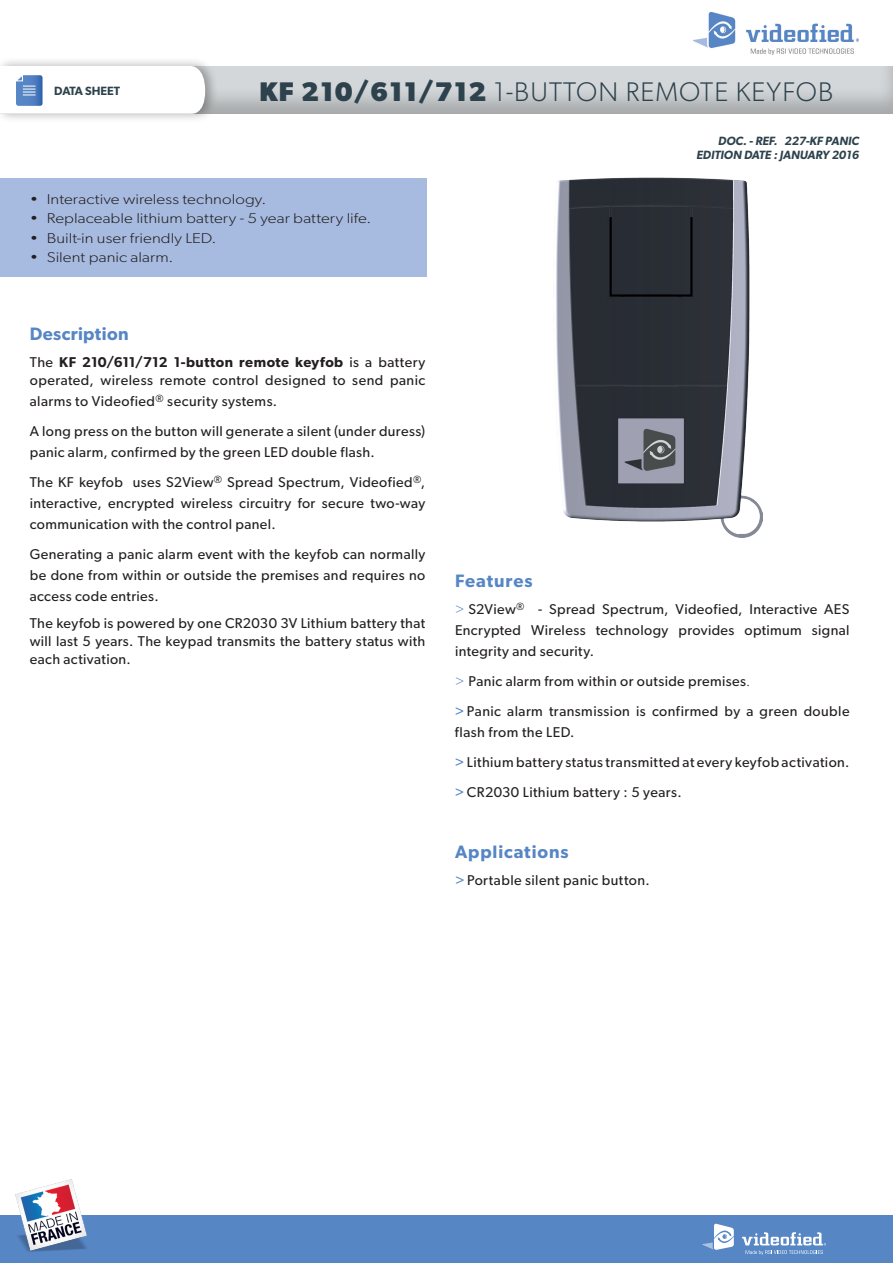
<style>
.page{position:relative;width:893px;height:1263px;background:#fff}
.page>*{position:absolute;margin:0;border:0;box-sizing:border-box;transform-origin:0 0}
.t1{font:300 27px "Gibson";letter-spacing:.04em;color:#2d424d}
.t2{font:600 18px "Gibson";letter-spacing:.045em;color:#5786c5}
.t3{font:600 18px "Gibson";letter-spacing:.02em;color:#5786c5}
.t4{font:14.25px/30px "Gibson";letter-spacing:.03em;color:#231f20}
.t5{font:300 14.25px "Gibson";letter-spacing:.005em;color:#231f20;scale:1.2 1}
.t6{font:italic 600 12px/14.4px "Gibson";color:#2d424d;text-align:right}
.t7{font:600 12px "Gibson";color:#2d424d}
.s1{font-weight:700}
.s2{font-weight:600}
.s3{font-weight:300;color:#5786c5}
.s4{font-weight:300}
.s5{color:#5786c5}
</style>
<div class="page">
<img style="left:556px;top:178px;width:207px;height:360px">
<div style="left:0;top:178px;width:427px;height:99px;background:#a7badf"></div>
<div style="left:0;top:64px;width:893px;height:51px;background:#231f20;opacity:.25"></div>
<div style="left:0;top:57px;width:218px;height:66px;background:#231f20;opacity:.35"></div>
<div style="left:0;top:1215px;width:893px;height:48px;background:#5786c5"></div>
<img style="left:693px;top:13px;width:166px;height:41px">
<svg style="left:0;top:66px;width:205px;height:50px"></svg>
<svg style="left:702px;top:1223px;width:32px;height:27px"></svg>
<svg style="left:742px;top:1232px;width:84px;height:23px"></svg>
<img style="left:15px;top:1179px;width:72px;height:73px">
<p class="t7" style="left:54px;top:83px;width:68px">DATA SHEET</p>
<h1 class="t1" style="left:260px;top:75px;width:575px"><span class="s1">KF 210/611/712</span> 1-BUTTON REMOTE KEYFOB</h1>
<p class="t6" style="left:696px;top:133px;width:164px">DOC. - REF. 227-KF PANIC<br>EDITION DATE : JANUARY 2016</p>
<p class="t5" style="left:30px;top:190px;width:199px">• Interactive wireless technology.</p>
<p class="t5" style="left:30px;top:210px;width:286px">• Replaceable lithium battery - 5 year battery life.</p>
<p class="t5" style="left:30px;top:229px;width:157px">• Built-in user friendly LED.</p>
<p class="t5" style="left:30px;top:249px;width:121px">• Silent panic alarm.</p>
<p class="t3" style="left:30px;top:323px;width:100px">Description</p>
<p class="t4" style="left:30px;top:353px;width:397px;line-height:18px">The <span class="s2">KF 210/611/712 1-button remote keyfob</span> is a battery operated, wireless remote control designed to send panic</p>
<p class="t4" style="left:30px;top:386px;width:397px">alarms to Videofied<sup>®</sup> security systems.<br>A long press on the button will generate a silent (under duress)</p>
<p class="t4" style="left:30px;top:437px;width:397px">panic alarm, confirmed by the green LED double flash.<br>The KF keyfob uses S2View<sup>®</sup> Spread Spectrum, Videofied<sup>®</sup>,</p>
<p class="t4" style="left:30px;top:493px;width:397px;line-height:21px">interactive, encrypted wireless circuitry for secure two-way communication with the control panel.</p>
<p class="t4" style="left:30px;top:544px;width:397px;line-height:21px;text-align:justify">Generating a panic alarm event with the keyfob can normally be done from within or outside the premises and requires no access code entries.</p>
<p class="t4" style="left:30px;top:614px;width:397px;line-height:18px;text-align:justify">The keyfob is powered by one CR2030 3V Lithium battery that will last 5 years. The keypad transmits the battery status with each activation.</p>
<p class="t2" style="left:455px;top:570px;width:79px">Features</p>
<p class="t4" style="left:455px;top:598px;width:396px;line-height:21px;text-align:justify"><span class="s3">&gt;</span> S2View<sup>®</sup> - Spread Spectrum, Videofied, Interactive AES Encrypted Wireless technology provides optimum signal integrity and security.</p>
<p class="t4" style="left:455px;top:666px;width:396px"><span class="s3">&gt;</span> Panic alarm from within or outside premises<span class="s4">.<br></span><span class="s5">&gt;</span> Panic alarm transmission is confirmed by a green double</p>
<p class="t4" style="left:455px;top:717px;width:396px">flash from the LED.<br><span class="s5">&gt;</span> Lithium battery status transmitted at every keyfob activation. <span class="s5">&gt;</span> CR2030 Lithium battery : 5 years.</p>
<p class="t2" style="left:455px;top:841px;width:115px">Applications</p>
<p class="t4" style="left:455px;top:865px;width:196px"><span class="s5">&gt;</span> Portable silent panic button.</p>
</div>
